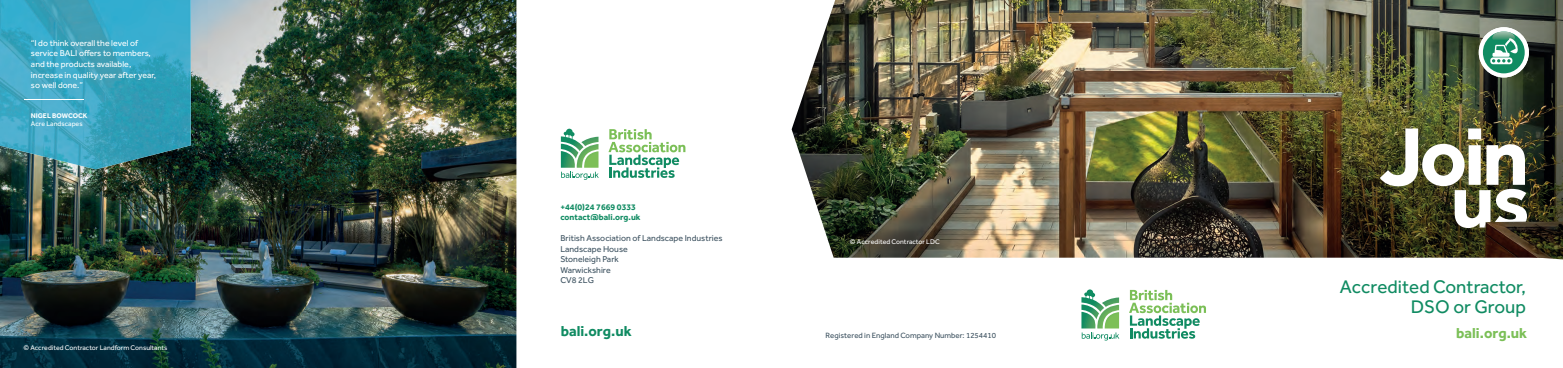
<style>
.page{position:relative;width:1563px;height:368px;background:#fff}
.page>*{position:absolute;margin:0;border:0;box-sizing:border-box;transform-origin:0 0}
.t1{font:700 78.58px "Effra";color:#fff}
.t2{font:18.81px/20.1px "Effra";color:#108b62;text-align:right}
.t3{font:700 14.88px "Effra";color:#108b62}
.t4{font:700 14.88px "Effra";color:#7bbf57}
.t5{font:8.75px/10.5px "Effra";color:#fff}
.t6{font:8.75px/10.5px "Effra";color:#3e5361}
.t7{font:700 8.75px/10.5px "Effra";color:#108b62}
.t8{font:7.88px "Effra";color:#3e5361}
.t9{font:7px/8.4px "Effra";color:#fff}
.s1{font-weight:700}
</style>
<div class="page">
<img style="left:0;top:0;width:516px;height:367px">
<img style="left:791px;top:0;width:772px;height:257px">
<svg style="left:1379px;top:128px;width:146px;height:58px"></svg>
<img style="left:0;top:0;width:191px;height:169px">
<hr style="left:24px;top:99px;width:59px;height:1px;background:#fff">
<svg style="left:1478px;top:27px;width:50px;height:50px"></svg>
<div style="left:1483px;top:31px;width:41px;height:42px;background:#108c62;border-radius:50%"></div>
<svg style="left:1490px;top:31px;width:28px;height:33px"></svg>
<svg style="left:1479px;top:222px;width:6px;height:5px"></svg>
<img style="left:1485px;top:221px;width:78px;height:38px">
<svg style="left:1129px;top:289px;width:77px;height:49px"></svg>
<svg style="left:1081px;top:289px;width:38px;height:51px"></svg>
<svg style="left:608px;top:129px;width:77px;height:49px"></svg>
<svg style="left:561px;top:128px;width:38px;height:51px"></svg>
<p class="t5" style="left:31px;top:38px;width:127px">“I do think overall the level of service BALI offers to members, and the products available, increase in quality year after year, so well done.”</p>
<p class="t9" style="left:31px;top:111px;width:58px"><span class="s1">NIGEL BOWCOCK<br></span>Acre Landscapes</p>
<p class="t9" style="left:23px;top:343px;width:146px">© Accredited Contractor Landform Consultants</p>
<p class="t7" style="left:560px;top:201px;width:82px">+44(0)24 7669 0333 contact@bali.org.uk</p>
<p class="t6" style="left:560px;top:232px;width:164px">British Association of Landscape Industries<br>Landscape House<br>Stoneleigh Park<br>Warwickshire<br>CV8 2LG</p>
<p class="t3" style="left:561px;top:321px;width:72px">bali.org.uk</p>
<p class="t9" style="left:850px;top:237px;width:91px">© Accredited Contractor LDC</p>
<p class="t8" style="left:825px;top:330px;width:172px">Registered in England Company Number: 1254410</p>
<p class="t1" style="left:1450px;top:152px;width:80px">us</p>
<p class="t2" style="left:1340px;top:275px;width:187px">Accredited Contractor,<br>DSO or Group</p>
<p class="t4" style="left:1456px;top:323px;width:72px">bali.org.uk</p>
</div>
